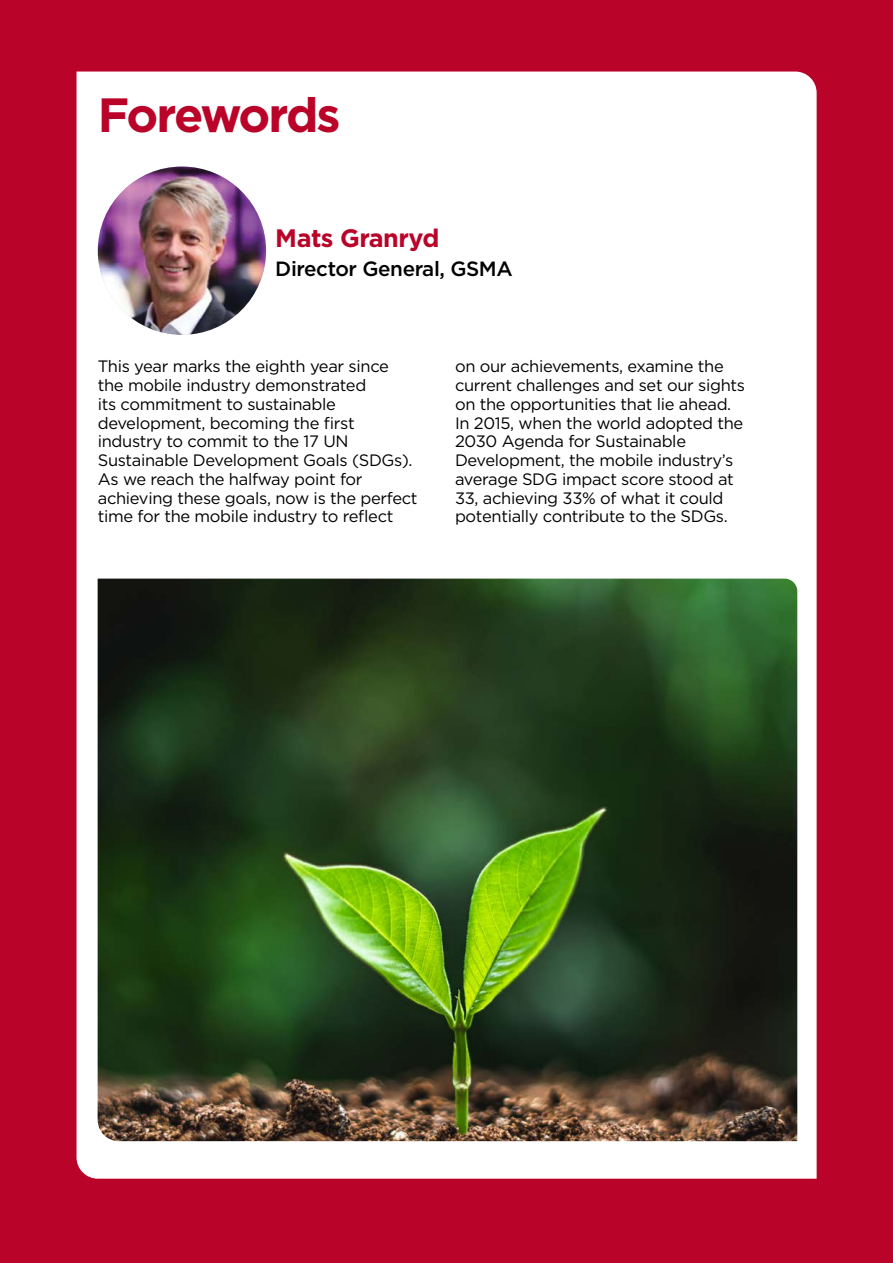
<style>
.page{position:relative;width:893px;height:1263px;background:#ba0328}
.page>*{position:absolute;margin:0;border:0;box-sizing:border-box;transform-origin:0 0}
.t1{font:700 48px "Gotham";letter-spacing:-.055em;color:#ba0328}
.t2{font:700 25.2px "Gotham";letter-spacing:-.02em;color:#ba0328}
.t3{font:500 20.7px "Gotham";letter-spacing:-.02em;color:#000}
.t4{font:16.5px/18.8px "Gotham";letter-spacing:-.02em;color:#000}
</style>
<div class="page">
<div style="left:77px;top:72px;width:740px;height:1107px;background:#fff"></div>
<img style="left:98px;top:167px;width:168px;height:168px;border-radius:84px">
<img style="left:98px;top:579px;width:699px;height:562px">
<h1 class="t1" style="left:98px;top:83px;width:244px">Forewords</h1>
<h2 class="t2" style="left:275px;top:221px;width:166px">Mats Granryd</h2>
<p class="t3" style="left:275px;top:255px;width:239px">Director General, GSMA</p>
<p class="t4" style="left:98px;top:357px;width:321px">This year marks the eighth year since the mobile industry demonstrated<br>its commitment to sustainable development, becoming the first industry to commit to the 17 UN Sustainable Development Goals (SDGs).<br>As we reach the halfway point for achieving these goals, now is the perfect time for the mobile industry to reflect</p>
<p class="t4" style="left:455px;top:357px;width:292px">on our achievements, examine the current challenges and set our sights on the opportunities that lie ahead.<br>In 2015, when the world adopted the 2030 Agenda for Sustainable Development, the mobile industry’s average SDG impact score stood at 33, achieving 33% of what it could potentially contribute to the SDGs.</p>
</div>
